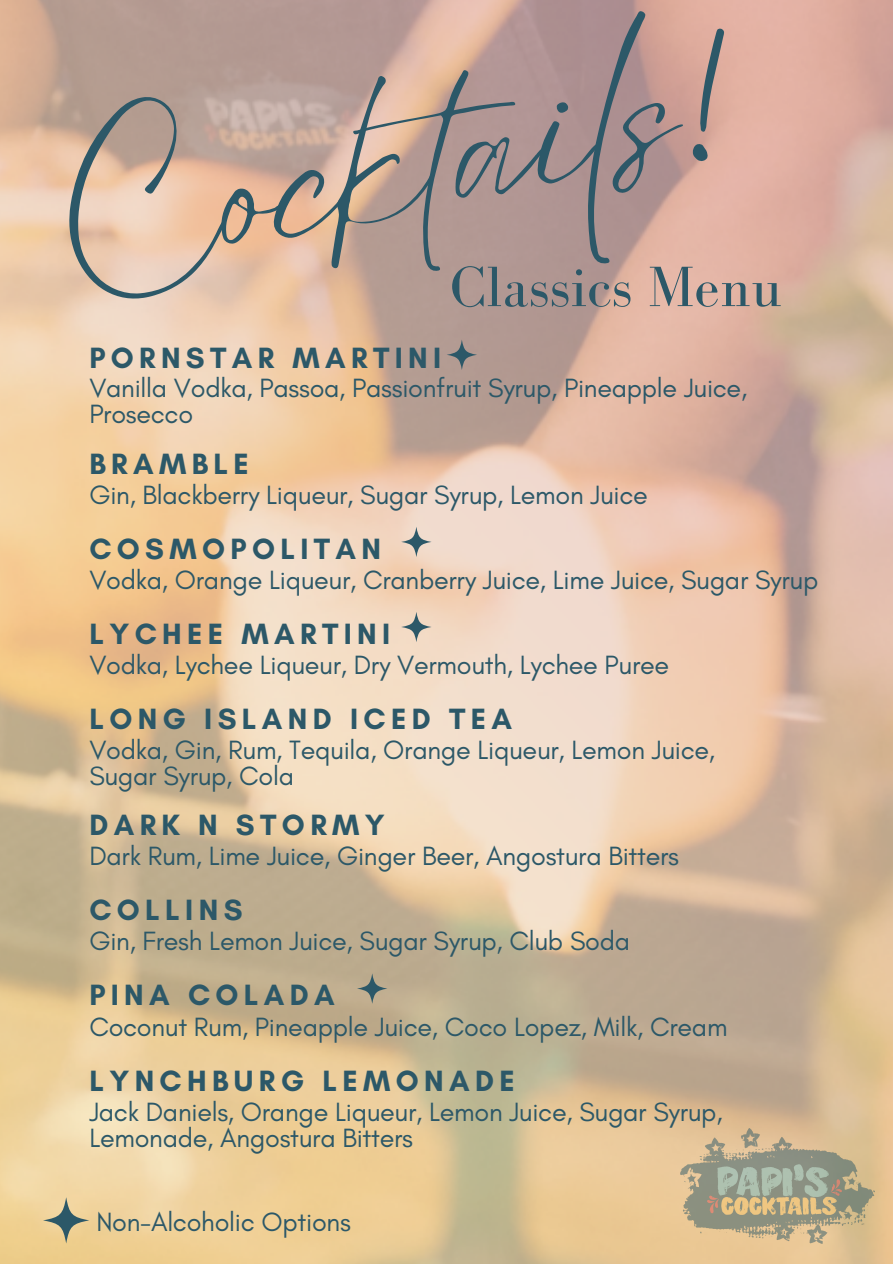
<style>
.page{position:relative;width:893px;height:1264px;background:#fff}
.page>*{position:absolute;margin:0;border:0;box-sizing:border-box;transform-origin:0 0}
.t1{font:171px "Eyesome Script";color:#2c5868}
.t2{font:58.5px "Bodoni FLF";color:#2c5868}
.t3{font:700 29.85px "Glacial Indifference";letter-spacing:.18em;color:#2c5868}
.t4{font:26.85px/25.8px "Glacial Indifference";letter-spacing:-.01em;color:#2c5868}
</style>
<div class="page">
<img style="left:680px;top:1128px;width:194px;height:115px">
<svg style="left:43px;top:1197px;width:46px;height:46px;background:#b9b08b"></svg>
<svg style="left:401px;top:612px;width:30px;height:30px"></svg>
<svg style="left:446px;top:339px;width:31px;height:31px"></svg>
<svg style="left:357px;top:973px;width:30px;height:30px"></svg>
<svg style="left:401px;top:526px;width:30px;height:31px"></svg>
<p class="t1" style="left:38px;top:118px;width:700px;rotate:-11deg">Cocktails!</p>
<p class="t2" style="left:450px;top:255px;width:334px">Classics Menu</p>
<p class="t3" style="left:89px;top:339px;width:353px">PORNSTAR MARTINI</p>
<p class="t4" style="left:89px;top:375px;width:659px">Vanilla Vodka, Passoa, Passionfruit Syrup, Pineapple Juice,<br>Prosecco</p>
<p class="t3" style="left:89px;top:445px;width:161px">BRAMBLE</p>
<p class="t4" style="left:89px;top:481px;width:560px">Gin, Blackberry Liqueur, Sugar Syrup, Lemon Juice</p>
<p class="t3" style="left:89px;top:530px;width:293px">COSMOPOLITAN</p>
<p class="t4" style="left:89px;top:566px;width:730px">Vodka, Orange Liqueur, Cranberry Juice, Lime Juice, Sugar Syrup</p>
<p class="t3" style="left:89px;top:615px;width:302px">LYCHEE MARTINI</p>
<p class="t4" style="left:89px;top:651px;width:581px">Vodka, Lychee Liqueur, Dry Vermouth, Lychee Puree</p>
<p class="t3" style="left:89px;top:700px;width:424px">LONG ISLAND ICED TEA</p>
<p class="t4" style="left:89px;top:736px;width:627px">Vodka, Gin, Rum, Tequila, Orange Liqueur, Lemon Juice,<br>Sugar Syrup, Cola</p>
<p class="t3" style="left:89px;top:807px;width:297px">DARK N STORMY</p>
<p class="t4" style="left:89px;top:843px;width:591px">Dark Rum, Lime Juice, Ginger Beer, Angostura Bitters</p>
<p class="t3" style="left:89px;top:892px;width:155px">COLLINS</p>
<p class="t4" style="left:89px;top:928px;width:542px">Gin, Fresh Lemon Juice, Sugar Syrup, Club Soda</p>
<p class="t3" style="left:89px;top:977px;width:247px">PINA COLADA</p>
<p class="t4" style="left:89px;top:1013px;width:639px">Coconut Rum, Pineapple Juice, Coco Lopez, Milk, Cream</p>
<p class="t3" style="left:89px;top:1062px;width:427px">LYNCHBURG LEMONADE</p>
<p class="t4" style="left:89px;top:1098px;width:634px">Jack Daniels, Orange Liqueur, Lemon Juice, Sugar Syrup,<br>Lemonade, Angostura Bitters</p>
<p class="t4" style="left:96px;top:1208px;width:256px">Non-Alcoholic Options</p>
</div>
